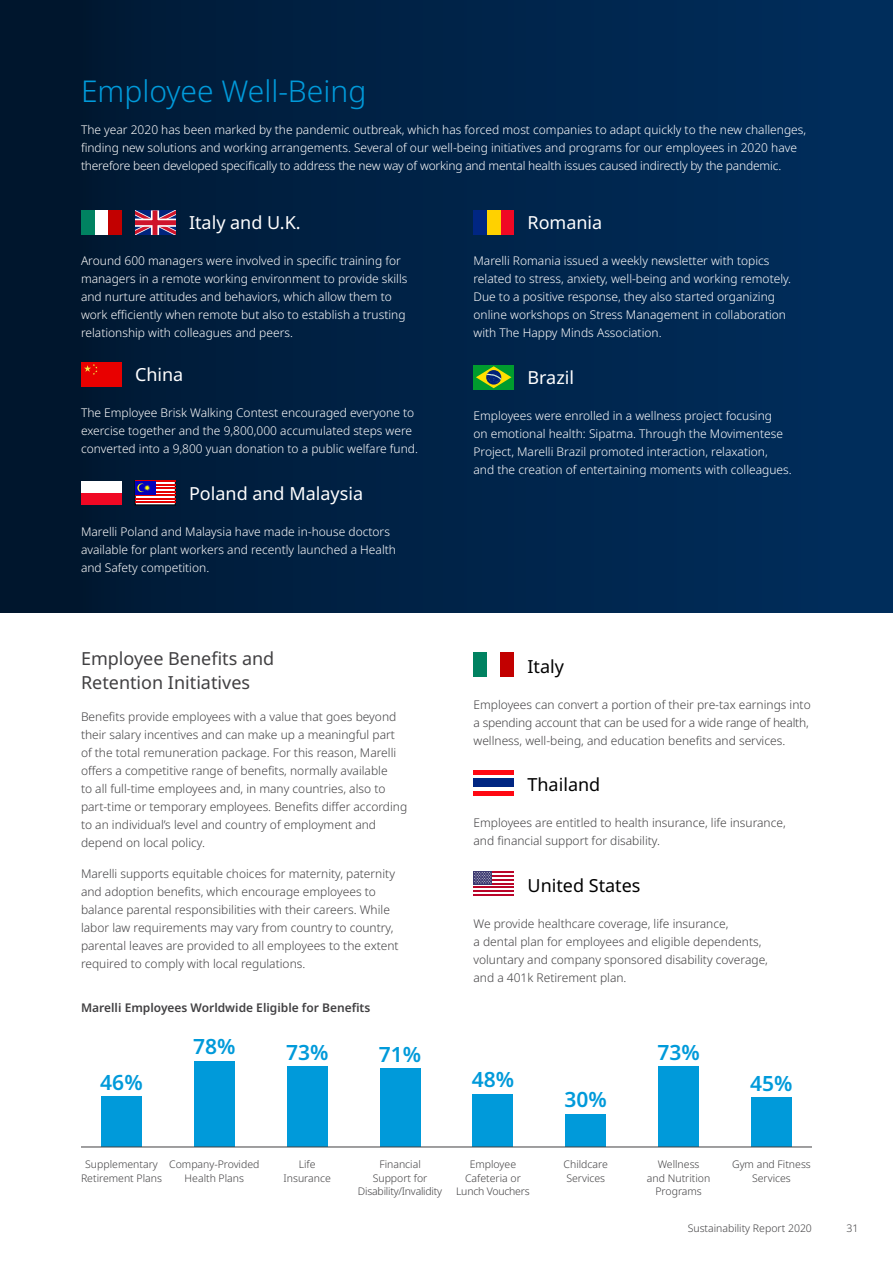
<style>
.page{position:relative;width:893px;height:1263px;background:#fff}
.page>*{position:absolute;margin:0;border:0;box-sizing:border-box;transform-origin:0 0}
.Header_2{font:300 30px "Noto Sans";color:#009ada}
.t1{font:600 21px "Noto Sans";color:#009ada}
.Header_3{font:18px "Noto Sans";color:#fff}
.Header_3-2{font:18px/24px "Noto Sans";color:#414042}
.Header_3-3{font:18px "Noto Sans";color:#000}
.Highlight_Story_Titl{font:18px "Noto Sans";color:#fff}
.t2{font:300 12px/18px "Noto Sans";color:#fff}
.t3{font:300 12px/18px "Noto Sans";color:#414042}
.Header_3-4{font:600 12px "Noto Sans";color:#414042}
.Highlight_Story_Copy{font:300 10.5px/13.5px "Noto Sans";color:#414042;text-align:center}
.Highlight_Story_Copy-2{font:300 10.5px/13.5px "Noto Sans";letter-spacing:-.02em;color:#414042;text-align:center}
</style>
<div class="page">
<div style="left:0;top:0;width:893px;height:612px;background:linear-gradient(to right,#00172f,#002e5e)"></div>
<div style="left:81px;top:210px;width:41px;height:25px;background:#fff"></div>
<div style="left:108px;top:210px;width:14px;height:25px;background:#c20000"></div>
<div style="left:81px;top:210px;width:13px;height:25px;background:#008261"></div>
<svg style="left:135px;top:210px;width:41px;height:25px"></svg>
<div style="left:151px;top:210px;width:8px;height:25px;background:#e8949e"></div>
<div style="left:135px;top:219px;width:41px;height:8px;background:#f7dbdf"></div>
<hr style="left:153px;top:210px;width:4px;height:25px;background:#cf142b">
<div style="left:135px;top:220px;width:41px;height:5px;background:#cf142b"></div>
<div style="left:81px;top:362px;width:41px;height:25px;background:#e80000"></div>
<svg style="left:84px;top:364px;width:14px;height:11px"></svg>
<div style="left:81px;top:481px;width:41px;height:23px;background:#fff"></div>
<div style="left:81px;top:493px;width:40px;height:12px;background:#f00824"></div>
<svg style="left:135px;top:481px;width:41px;height:24px"></svg>
<hr style="left:135px;top:481px;width:40px;height:1px;background:#e60000">
<hr style="left:135px;top:484px;width:40px;height:2px;background:#e60000">
<hr style="left:135px;top:488px;width:40px;height:1px;background:#e60000">
<hr style="left:135px;top:491px;width:40px;height:2px;background:#e60000">
<hr style="left:135px;top:494px;width:40px;height:2px;background:#e60000">
<hr style="left:135px;top:498px;width:40px;height:2px;background:#e60000">
<hr style="left:135px;top:502px;width:40px;height:1px;background:#e60000">
<div style="left:135px;top:481px;width:20px;height:13px;background:#0500ba"></div>
<svg style="left:137px;top:483px;width:13px;height:10px"></svg>
<div style="left:500px;top:210px;width:14px;height:25px;background:#f00824"></div>
<div style="left:473px;top:210px;width:14px;height:25px;background:#002682"></div>
<div style="left:487px;top:210px;width:13px;height:25px;background:#ffd100"></div>
<div style="left:473px;top:365px;width:41px;height:24px;background:#009c2e"></div>
<svg style="left:476px;top:366px;width:35px;height:22px"></svg>
<div style="left:500px;top:652px;width:14px;height:25px;background:#c20000"></div>
<div style="left:473px;top:652px;width:14px;height:25px;background:#008261"></div>
<svg style="left:473px;top:774px;width:41px;height:5px"></svg>
<div style="left:473px;top:779px;width:41px;height:8px;background:#002682"></div>
<hr style="left:473px;top:770px;width:41px;height:4px;background:#ff0812">
<hr style="left:473px;top:791px;width:41px;height:4px;background:#ff0812">
<hr style="left:473px;top:894px;width:41px;height:2px;background:#ba0529">
<hr style="left:473px;top:890px;width:41px;height:2px;background:#ba0529">
<hr style="left:473px;top:886px;width:41px;height:2px;background:#ba0529">
<hr style="left:473px;top:882px;width:41px;height:2px;background:#ba0529">
<hr style="left:473px;top:879px;width:41px;height:2px;background:#ba0529">
<hr style="left:473px;top:875px;width:41px;height:2px;background:#ba0529">
<hr style="left:473px;top:871px;width:41px;height:2px;background:#ba0529">
<svg style="left:473px;top:871px;width:19px;height:13px"></svg>
<svg style="left:474px;top:872px;width:17px;height:11px"></svg>
<div style="left:101px;top:1096px;width:41px;height:50px;background:#009ada"></div>
<div style="left:194px;top:1061px;width:41px;height:85px;background:#009ada"></div>
<div style="left:287px;top:1066px;width:40px;height:80px;background:#009ada"></div>
<div style="left:380px;top:1068px;width:40px;height:78px;background:#009ada"></div>
<div style="left:473px;top:1094px;width:40px;height:52px;background:#009ada"></div>
<div style="left:565px;top:1114px;width:41px;height:32px;background:#009ada"></div>
<div style="left:658px;top:1066px;width:41px;height:80px;background:#009ada"></div>
<div style="left:751px;top:1097px;width:41px;height:49px;background:#009ada"></div>
<hr style="left:81px;top:1146px;width:731px;height:1px;background:#414042">
<h2 class="Header_2" style="left:81px;top:70px;width:287px">Employee Well-Being</h2>
<p class="t2" style="left:81px;top:121px;width:727px">The year 2020 has been marked by the pandemic outbreak, which has forced most companies to adapt quickly to the new challenges, finding new solutions and working arrangements. Several of our well-being initiatives and programs for our employees in 2020 have therefore been developed specifically to address the new way of working and mental health issues caused indirectly by the pandemic.</p>
<h3 class="Header_3" style="left:189px;top:210px;width:113px">Italy and U.K.</h3>
<p class="t2" style="left:81px;top:252px;width:328px">Around 600 managers were involved in specific training for managers in a remote working environment to provide skills and nurture attitudes and behaviors, which allow them to work efficiently when remote but also to establish a trusting relationship with colleagues and peers.</p>
<p class="Highlight_Story_Titl" style="left:135px;top:362px;width:50px">China</p>
<p class="t2" style="left:81px;top:404px;width:338px">The Employee Brisk Walking Contest encouraged everyone to exercise together and the 9,800,000 accumulated steps were converted into a 9,800 yuan donation to a public welfare fund.</p>
<h3 class="Header_3" style="left:189px;top:480px;width:176px">Poland and Malaysia</h3>
<p class="t2" style="left:81px;top:522px;width:316px">Marelli Poland and Malaysia have made in-house doctors available for plant workers and recently launched a Health and Safety competition.</p>
<h3 class="Header_3-2" style="left:81px;top:647px;width:195px">Employee Benefits and<br>Retention Initiatives</h3>
<p class="t3" style="left:81px;top:708px;width:328px">Benefits provide employees with a value that goes beyond their salary incentives and can make up a meaningful part of the total remuneration package. For this reason, Marelli offers a competitive range of benefits, normally available<br>to all full-time employees and, in many countries, also to part-time or temporary employees. Benefits differ according to an individual’s level and country of employment and depend on local policy.</p>
<p class="t3" style="left:81px;top:865px;width:319px">Marelli supports equitable choices for maternity, paternity and adoption benefits, which encourage employees to balance parental responsibilities with their careers. While labor law requirements may vary from country to country, parental leaves are provided to all employees to the extent required to comply with local regulations.</p>
<h3 class="Header_3-4" style="left:81px;top:999px;width:291px">Marelli Employees Worldwide Eligible for Benefits</h3>
<p class="t1" style="left:100px;top:1067px;width:44px">46%</p>
<p class="t1" style="left:193px;top:1031px;width:44px">78%</p>
<p class="t1" style="left:286px;top:1037px;width:44px">73%</p>
<p class="t1" style="left:379px;top:1039px;width:44px">71%</p>
<p class="Header_3" style="left:527px;top:210px;width:76px">Romania</p>
<p class="t2" style="left:473px;top:252px;width:319px">Marelli Romania issued a weekly newsletter with topics related to stress, anxiety, well-being and working remotely.<br>Due to a positive response, they also started organizing online workshops on Stress Management in collaboration with The Happy Minds Association.</p>
<h3 class="Header_3" style="left:527px;top:365px;width:48px">Brazil</h3>
<p class="t2" style="left:473px;top:407px;width:320px">Employees were enrolled in a wellness project focusing<br>on emotional health: Sipatma. Through the Movimentese Project, Marelli Brazil promoted interaction, relaxation,<br>and the creation of entertaining moments with colleagues.</p>
<h3 class="Header_3-3" style="left:527px;top:653px;width:38px">Italy</h3>
<p class="t3" style="left:473px;top:695px;width:339px">Employees can convert a portion of their pre-tax earnings into a spending account that can be used for a wide range of health, wellness, well-being, and education benefits and services.</p>
<p class="Header_3-3" style="left:527px;top:772px;width:74px">Thailand</p>
<p class="t3" style="left:473px;top:814px;width:314px">Employees are entitled to health insurance, life insurance, and financial support for disability.</p>
<h3 class="Header_3-3" style="left:527px;top:872px;width:115px">United States</h3>
<p class="t3" style="left:473px;top:914px;width:296px">We provide healthcare coverage, life insurance,<br>a dental plan for employees and eligible dependents, voluntary and company sponsored disability coverage, and a 401k Retirement plan.</p>
<p class="t1" style="left:472px;top:1065px;width:44px">48%</p>
<p class="t1" style="left:565px;top:1085px;width:44px">30%</p>
<p class="t1" style="left:657px;top:1037px;width:44px">73%</p>
<p class="t1" style="left:750px;top:1068px;width:44px">45%</p>
<p class="Highlight_Story_Copy" style="left:81px;top:1158px;width:82px">Supplementary<br>Retirement Plans</p>
<p class="Highlight_Story_Copy" style="left:169px;top:1158px;width:92px">Company-Provided<br>Health Plans</p>
<p class="Highlight_Story_Copy" style="left:284px;top:1158px;width:49px">Life<br>Insurance</p>
<p class="Highlight_Story_Copy-2" style="left:358px;top:1158px;width:86px">Financial<br>Support for<br>Disability/Invalidity</p>
<p class="Highlight_Story_Copy" style="left:456px;top:1158px;width:75px">Employee<br>Cafeteria or<br>Lunch Vouchers</p>
<p class="Highlight_Story_Copy" style="left:564px;top:1158px;width:46px;text-align:left">Childcare<br>Services</p>
<p class="Highlight_Story_Copy" style="left:647px;top:1158px;width:65px">Wellness<br>and Nutrition<br>Programs</p>
<p class="Highlight_Story_Copy" style="left:732px;top:1158px;width:80px">Gym and Fitness<br>Services</p>
<p class="Highlight_Story_Copy" style="left:688px;top:1222px;width:126px">Sustainability Report 2020</p>
<p class="Highlight_Story_Copy" style="left:846px;top:1222px;width:13px">31</p>
</div>
